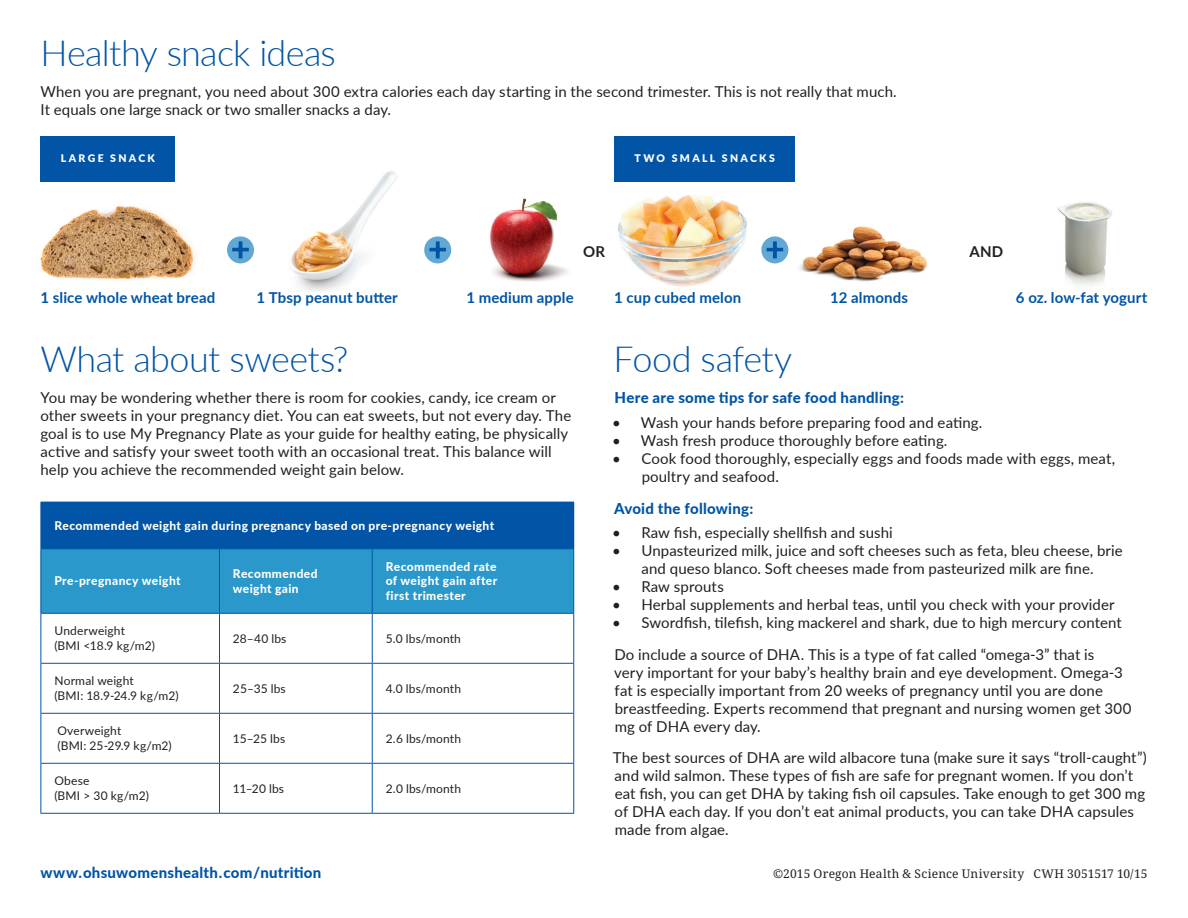
<style>
.page{position:relative;width:1188px;height:918px;background:#fff}
.page>*{position:absolute;margin:0;border:0;box-sizing:border-box;transform-origin:0 0}
.t1{font:300 36px "Lato";letter-spacing:-.02em;color:#0154a6}
.t2{font:15px/18px "Lato";letter-spacing:.005em;color:#231f20}
.t3{font:700 15px "Lato";letter-spacing:.01em;color:#0154a6}
.t4{font:800 15px "Lato";letter-spacing:.015em;color:#0154a6}
.t5{font:700 15px "Lato";color:#231f20}
.t6{font:12px/14.4px "Lato";letter-spacing:.01em;color:#231f20}
.t7{font:800 12px/14.4px "Lato";letter-spacing:.035em;color:#fff}
.t8{font:12px "Noto Serif";letter-spacing:.015em;color:#231f20}
.t9{font:900 10.5px "Lato";letter-spacing:.22em;color:#fff}
</style>
<div class="page">
<img style="left:618px;top:194px;width:150px;height:93px">
<img style="left:798px;top:226px;width:129px;height:56px">
<img style="left:1057px;top:202px;width:56px;height:83px">
<img style="left:291px;top:171px;width:107px;height:121px">
<img style="left:40px;top:206px;width:155px;height:74px">
<div style="left:41px;top:502px;width:533px;height:47px;background:#0154a6"></div>
<div style="left:41px;top:549px;width:532px;height:64px;background:#2a98cb"></div>
<hr style="left:40px;top:502px;width:1px;height:46px;background:#0154a6">
<hr style="left:40px;top:548px;width:179px;height:1px;background:#0154a6">
<hr style="left:40px;top:549px;width:1px;height:64px;background:#0154a6">
<hr style="left:219px;top:549px;width:1px;height:64px;background:#0154a6">
<hr style="left:372px;top:549px;width:1px;height:64px;background:#0154a6">
<hr style="left:573px;top:549px;width:1px;height:64px;background:#0154a6">
<hr style="left:40px;top:613px;width:179px;height:1px;background:#0154a6">
<hr style="left:40px;top:614px;width:1px;height:49px;background:#0154a6">
<hr style="left:219px;top:613px;width:153px;height:1px;background:#0154a6">
<hr style="left:219px;top:614px;width:1px;height:49px;background:#0154a6">
<hr style="left:372px;top:613px;width:202px;height:1px;background:#0154a6">
<hr style="left:372px;top:614px;width:1px;height:49px;background:#0154a6">
<hr style="left:573px;top:614px;width:1px;height:49px;background:#0154a6">
<hr style="left:40px;top:663px;width:179px;height:1px;background:#0154a6">
<hr style="left:40px;top:664px;width:1px;height:49px;background:#0154a6">
<hr style="left:219px;top:663px;width:153px;height:1px;background:#0154a6">
<hr style="left:219px;top:664px;width:1px;height:49px;background:#0154a6">
<hr style="left:372px;top:663px;width:202px;height:1px;background:#0154a6">
<hr style="left:372px;top:664px;width:1px;height:49px;background:#0154a6">
<hr style="left:573px;top:664px;width:1px;height:49px;background:#0154a6">
<hr style="left:40px;top:713px;width:179px;height:1px;background:#0154a6">
<hr style="left:40px;top:714px;width:1px;height:49px;background:#0154a6">
<hr style="left:219px;top:713px;width:153px;height:1px;background:#0154a6">
<hr style="left:219px;top:714px;width:1px;height:49px;background:#0154a6">
<hr style="left:372px;top:713px;width:202px;height:1px;background:#0154a6">
<hr style="left:372px;top:714px;width:1px;height:49px;background:#0154a6">
<hr style="left:573px;top:714px;width:1px;height:49px;background:#0154a6">
<hr style="left:40px;top:763px;width:179px;height:1px;background:#0154a6">
<hr style="left:40px;top:764px;width:1px;height:49px;background:#0154a6">
<hr style="left:219px;top:763px;width:153px;height:1px;background:#0154a6">
<hr style="left:219px;top:764px;width:1px;height:49px;background:#0154a6">
<hr style="left:372px;top:763px;width:202px;height:1px;background:#0154a6">
<hr style="left:372px;top:764px;width:1px;height:49px;background:#0154a6">
<hr style="left:573px;top:764px;width:1px;height:49px;background:#0154a6">
<hr style="left:40px;top:813px;width:179px;height:1px;background:#0154a6">
<hr style="left:219px;top:813px;width:153px;height:1px;background:#0154a6">
<hr style="left:372px;top:813px;width:202px;height:1px;background:#0154a6">
<div style="left:40px;top:136px;width:135px;height:46px;background:#0154a6"></div>
<div style="left:614px;top:136px;width:181px;height:46px;background:#0154a6"></div>
<img style="left:490px;top:198px;width:78px;height:84px">
<div style="left:227px;top:236px;width:27px;height:27px;background:#61a8d5;border-radius:50%"></div>
<svg style="left:232px;top:241px;width:17px;height:18px"></svg>
<div style="left:424px;top:236px;width:27px;height:27px;background:#61a8d5;border-radius:50%"></div>
<svg style="left:429px;top:241px;width:17px;height:18px"></svg>
<div style="left:761px;top:236px;width:27px;height:27px;background:#61a8d5;border-radius:50%"></div>
<svg style="left:766px;top:241px;width:18px;height:18px"></svg>
<h1 class="t1" style="left:40px;top:28px;width:297px">Healthy snack ideas</h1>
<p class="t2" style="left:40px;top:82px;width:858px">When you are pregnant, you need about 300 extra calories each day starting in the second trimester. This is not really that much.<br>It equals one large snack or two smaller snacks a day.</p>
<p class="t9" style="left:61px;top:150px;width:96px">LARGE SNACK</p>
<p class="t9" style="left:634px;top:150px;width:142px">TWO SMALL SNACKS</p>
<p class="t5" style="left:583px;top:240px;width:23px">OR</p>
<p class="t5" style="left:969px;top:240px;width:35px">AND</p>
<p class="t3" style="left:40px;top:287px;width:176px">1 slice whole wheat bread</p>
<p class="t3" style="left:256px;top:287px;width:143px">1 Tbsp peanut butter</p>
<p class="t3" style="left:466px;top:287px;width:109px">1 medium apple</p>
<p class="t3" style="left:614px;top:287px;width:129px">1 cup cubed melon</p>
<p class="t3" style="left:830px;top:287px;width:79px">12 almonds</p>
<p class="t3" style="left:1016px;top:287px;width:133px">6 oz. low-fat yogurt</p>
<h1 class="t1" style="left:40px;top:334px;width:309px">What about sweets?</h1>
<p class="t2" style="left:40px;top:388px;width:532px">You may be wondering whether there is room for cookies, candy, ice cream or other sweets in your pregnancy diet. You can eat sweets, but not every day. The goal is to use My Pregnancy Plate as your guide for healthy eating, be physically active and satisfy your sweet tooth with an occasional treat. This balance will help you achieve the recommended weight gain below.</p>
<p class="t7" style="left:54px;top:518px;width:441px">Recommended weight gain during pregnancy based on pre-pregnancy weight</p>
<p class="t7" style="left:54px;top:573px;width:128px">Pre-pregnancy weight</p>
<p class="t7" style="left:233px;top:566px;width:86px">Recommended weight gain</p>
<p class="t7" style="left:386px;top:559px;width:113px;text-align:justify">Recommended rate of weight gain after first trimester</p>
<p class="t6" style="left:54px;top:623px;width:102px">Underweight<br>(BMI &lt;18.9 kg/m2)</p>
<p class="t6" style="left:233px;top:631px;width:55px">28–40 lbs</p>
<p class="t6" style="left:386px;top:631px;width:77px">5.0 lbs/month</p>
<p class="t6" style="left:54px;top:673px;width:126px">Normal weight<br>(BMI: 18.9-24.9 kg/m2)</p>
<p class="t6" style="left:233px;top:681px;width:54px">25–35 lbs</p>
<p class="t6" style="left:386px;top:681px;width:77px">4.0 lbs/month</p>
<p class="t6" style="left:57px;top:723px;width:116px">Overweight<br>(BMI: 25-29.9 kg/m2)</p>
<p class="t6" style="left:233px;top:731px;width:54px">15–25 lbs</p>
<p class="t6" style="left:386px;top:731px;width:77px">2.6 lbs/month</p>
<p class="t6" style="left:54px;top:773px;width:96px">Obese<br>(BMI &gt; 30 kg/m2)</p>
<p class="t6" style="left:233px;top:781px;width:53px">11–20 lbs</p>
<p class="t6" style="left:386px;top:781px;width:77px">2.0 lbs/month</p>
<h1 class="t1" style="left:613px;top:334px;width:180px">Food safety</h1>
<p class="t4" style="left:615px;top:387px;width:291px">Here are some tips for safe food handling:</p>
<p class="t2" style="left:612px;top:413px;width:372px">• Wash your hands before preparing food and eating.</p>
<p class="t2" style="left:612px;top:431px;width:337px">• Wash fresh produce thoroughly before eating.</p>
<p class="t2" style="left:642px;top:449px;width:475px;text-indent:-30px">• Cook food thoroughly, especially eggs and foods made with eggs, meat, poultry and seafood.</p>
<p class="t4" style="left:614px;top:497px;width:141px">Avoid the following:</p>
<p class="t2" style="left:612px;top:523px;width:282px">• Raw fish, especially shellfish and sushi</p>
<p class="t2" style="left:612px;top:541px;width:512px;text-align:center">• Unpasteurized milk, juice and soft cheeses such as feta, bleu cheese, brie and queso blanco. Soft cheeses made from pasteurized milk are fine.</p>
<p class="t2" style="left:612px;top:577px;width:113px">• Raw sprouts</p>
<p class="t2" style="left:612px;top:595px;width:504px">• Herbal supplements and herbal teas, until you check with your provider</p>
<p class="t2" style="left:612px;top:607px;width:511px;line-height:31.5px">• Swordfish, tilefish, king mackerel and shark, due to high mercury content<br>Do include a source of DHA. This is a type of fat called “omega-3” that is</p>
<p class="t2" style="left:614px;top:663px;width:519px">very important for your baby’s healthy brain and eye development. Omega-3 fat is especially important from 20 weeks of pregnancy until you are done breastfeeding. Experts recommend that pregnant and nursing women get 300 mg of DHA every day.</p>
<p class="t2" style="left:613px;top:748px;width:536px">The best sources of DHA are wild albacore tuna (make sure it says “troll-caught”) and wild salmon. These types of fish are safe for pregnant women. If you don’t eat fish, you can get DHA by taking fish oil capsules. Take enough to get 300 mg of DHA each day. If you don’t eat animal products, you can take DHA capsules made from algae.</p>
<p class="t4" style="left:40px;top:861px;width:282px">www.ohsuwomenshealth.com/nutrition</p>
<p class="t8" style="left:773px;top:865px;width:376px">©2015 Oregon Health &amp; Science University CWH 3051517 10/15</p>
</div>
